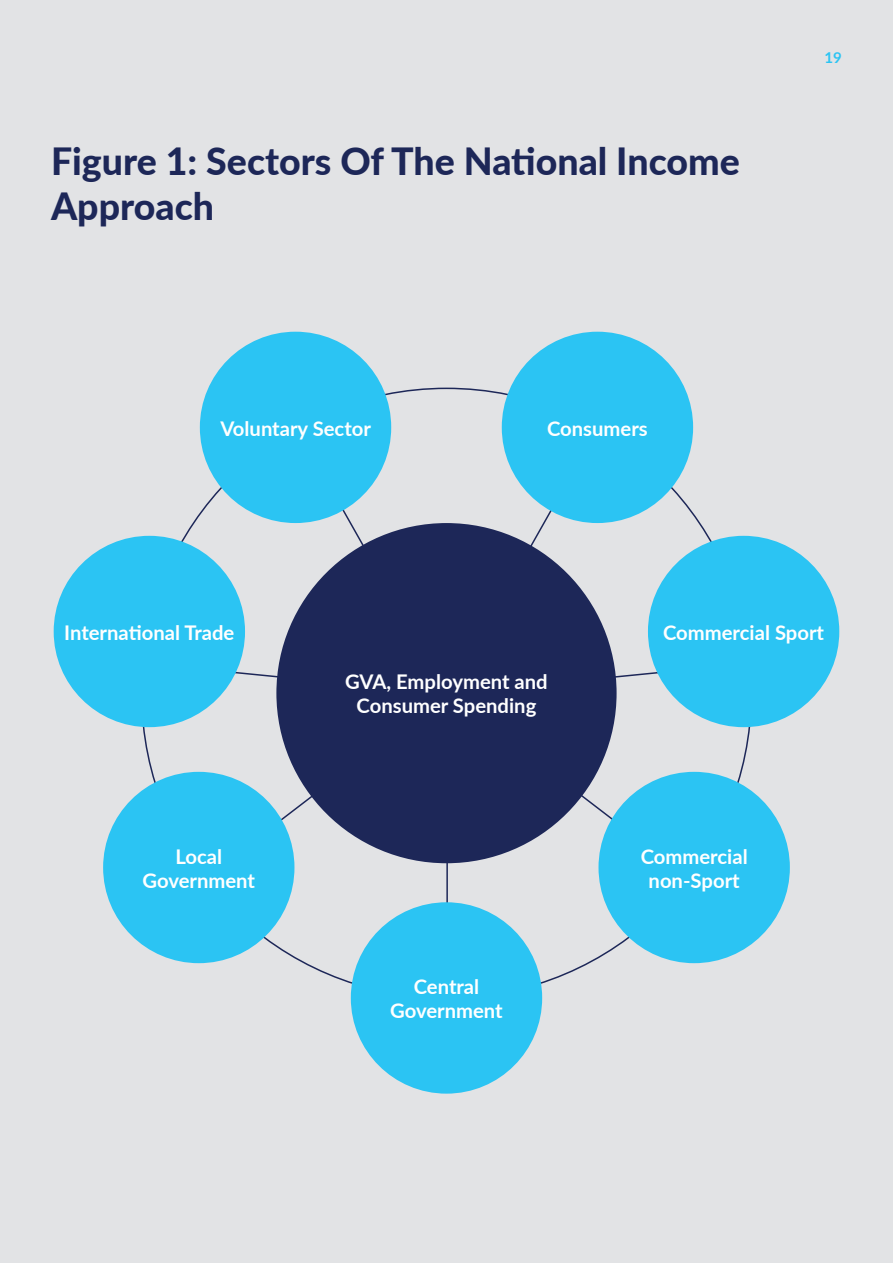
<style>
.page{position:relative;width:893px;height:1263px;background:#e2e3e5}
.page>*{position:absolute;margin:0;border:0;box-sizing:border-box;transform-origin:0 0}
.t1{font:800 37.5px/45px "Lato";color:#1d2758}
.t2{font:700 20.25px/24px "Lato";color:#fff;text-align:center}
.t3{font:700 15px "Lato";color:#2bc4f3}
</style>
<div class="page">
<hr style="left:446px;top:759px;width:2px;height:181px;background:#1d2758">
<svg style="left:191px;top:483px;width:512px;height:359px"></svg>
<div style="left:276px;top:523px;width:341px;height:340px;background:#1d2758;border-radius:50%"></div>
<div style="left:502px;top:332px;width:191px;height:191px;background:#2bc4f3;border-radius:50%"></div>
<div style="left:200px;top:332px;width:191px;height:191px;background:#2bc4f3;border-radius:50%"></div>
<div style="left:648px;top:536px;width:191px;height:191px;background:#2bc4f3;border-radius:50%"></div>
<div style="left:54px;top:536px;width:191px;height:191px;background:#2bc4f3;border-radius:50%"></div>
<div style="left:598px;top:772px;width:192px;height:191px;background:#2bc4f3;border-radius:50%"></div>
<div style="left:103px;top:772px;width:191px;height:191px;background:#2bc4f3;border-radius:50%"></div>
<div style="left:351px;top:902px;width:191px;height:192px;background:#2bc4f3;border-radius:50%"></div>
<h1 class="t1" style="left:51px;top:137px;width:690px">Figure 1: Sectors Of The National Income<br>Approach</h1>
<p class="t2" style="left:220px;top:415px;width:152px">Voluntary Sector</p>
<p class="t2" style="left:547px;top:415px;width:102px">Consumers</p>
<p class="t3" style="left:824px;top:47px;width:19px">19</p>
<p class="t2" style="left:64px;top:619px;width:172px">International Trade</p>
<p class="t2" style="left:663px;top:619px;width:163px">Commercial Sport</p>
<p class="t2" style="left:142px;top:843px;width:114px">Local<br>Government</p>
<p class="t2" style="left:345px;top:669px;width:204px">GVA, Employment and<br>Consumer Spending</p>
<p class="t2" style="left:390px;top:974px;width:114px">Central<br>Government</p>
<p class="t2" style="left:641px;top:843px;width:109px">Commercial non-Sport</p>
</div>
